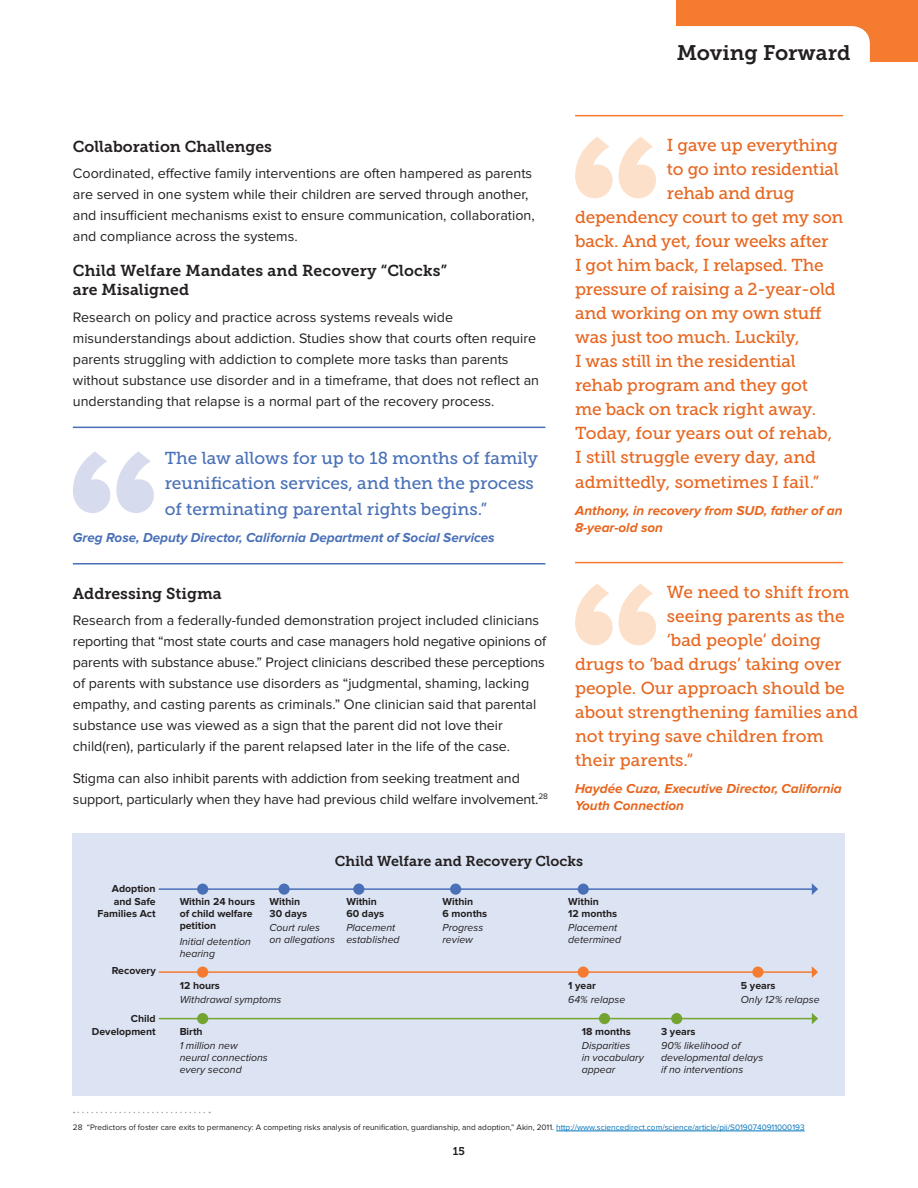
<style>
.page{position:relative;width:918px;height:1188px;background:#fff}
.page>*{position:absolute;margin:0;border:0;box-sizing:border-box;transform-origin:0 0}
.t1{font:21px "Museo Slab 700";color:#231f20}
.t2{font:17.25px "Museo Slab 500";letter-spacing:-.01em;color:#e7661f}
.t3{font:17.25px/25.5px "Museo Slab 500";color:#4970b7}
.t4{font:15.75px/18.9px "Museo Slab 700";color:#231f20}
.t5{font:14.25px/21px "Proxima Nova";color:#231f20}
.t6{font:14.25px "Museo Slab 700";color:#231f20}
.t7{font:italic 700 13.5px/16.5px "Proxima Nova";color:#e7661f}
.t8{font:italic 700 13.5px "Proxima Nova";color:#4970b7}
.t9{font:11.25px "Museo Slab 700";color:#231f20}
.t10{font:italic 10.5px/12px "Proxima Nova";color:#231f20}
.t11{font:700 10.5px/12px "Proxima Nova";color:#231f20}
.t12{font:8.25px "Proxima Nova";color:#231f20}
.s1{color:#0174bc}
</style>
<div class="page">
<div style="left:73px;top:833px;width:772px;height:263px;background:#dce4f3"></div>
<div style="left:676px;top:0;width:242px;height:61px;background:#f47b2f"></div>
<div style="left:264px;top:26px;width:606px;height:68px;background:#fff;border-radius:18px"></div>
<svg style="left:73px;top:451px;width:81px;height:62px"></svg>
<hr style="left:575px;top:115px;width:268px;height:1px;background:#f47b2f">
<svg style="left:575px;top:137px;width:81px;height:61px"></svg>
<hr style="left:575px;top:562px;width:268px;height:1px;background:#f47b2f">
<hr style="left:73px;top:427px;width:472px;height:1px;background:#4970b7">
<hr style="left:73px;top:563px;width:472px;height:2px;background:#4970b7">
<svg style="left:575px;top:584px;width:81px;height:61px"></svg>
<hr style="left:159px;top:888px;width:654px;height:2px;background:#4970b7">
<svg style="left:812px;top:883px;width:6px;height:12px"></svg>
<hr style="left:159px;top:971px;width:654px;height:2px;background:#f47b2f">
<svg style="left:812px;top:966px;width:6px;height:12px"></svg>
<hr style="left:159px;top:1018px;width:654px;height:1px;background:#73a432">
<svg style="left:812px;top:1013px;width:6px;height:11px"></svg>
<div style="left:197px;top:884px;width:11px;height:11px;background:#4970b7;border-radius:50%"></div>
<div style="left:197px;top:967px;width:11px;height:11px;background:#f47b2f;border-radius:50%"></div>
<div style="left:197px;top:1013px;width:11px;height:11px;background:#73a432;border-radius:50%"></div>
<div style="left:279px;top:884px;width:11px;height:11px;background:#4970b7;border-radius:50%"></div>
<div style="left:353px;top:884px;width:11px;height:11px;background:#4970b7;border-radius:50%"></div>
<div style="left:450px;top:884px;width:11px;height:11px;background:#4970b7;border-radius:50%"></div>
<div style="left:578px;top:967px;width:11px;height:11px;background:#f47b2f;border-radius:50%"></div>
<div style="left:599px;top:1013px;width:11px;height:11px;background:#73a432;border-radius:50%"></div>
<div style="left:578px;top:884px;width:11px;height:11px;background:#4970b7;border-radius:50%"></div>
<div style="left:752px;top:967px;width:12px;height:11px;background:#f47b2f;border-radius:50%"></div>
<div style="left:671px;top:1013px;width:11px;height:11px;background:#73a432;border-radius:50%"></div>
<hr style="left:556px;top:1131px;width:249px;height:1px;background:#0174bc">
<svg style="left:74px;top:1112px;width:136px;height:1px"></svg>
<h1 class="t1" style="left:677px;top:41px;width:175px">Moving Forward</h1>
<p class="t4" style="left:73px;top:137px;width:201px">Collaboration Challenges</p>
<p class="t5" style="left:73px;top:163px;width:463px">Coordinated, effective family interventions are often hampered as parents are served in one system while their children are served through another, and insufficient mechanisms exist to ensure communication, collaboration, and compliance across the systems.</p>
<p class="t4" style="left:73px;top:262px;width:376px">Child Welfare Mandates and Recovery “Clocks” are Misaligned</p>
<p class="t5" style="left:73px;top:307px;width:468px">Research on policy and practice across systems reveals wide misunderstandings about addiction. Studies show that courts often require parents struggling with addiction to complete more tasks than parents without substance use disorder and in a timeframe, that does not reflect an understanding that relapse is a normal part of the recovery process.</p>
<p class="t3" style="left:165px;top:445px;width:375px">The law allows for up to 18 months of family reunification services, and then the process of terminating parental rights begins.”</p>
<p class="t8" style="left:73px;top:530px;width:423px">Greg Rose, Deputy Director, California Department of Social Services</p>
<p class="t4" style="left:73px;top:584px;width:150px">Addressing Stigma</p>
<p class="t5" style="left:73px;top:610px;width:475px">Research from a federally-funded demonstration project included clinicians reporting that “most state courts and case managers hold negative opinions of parents with substance abuse.” Project clinicians described these perceptions of parents with substance use disorders as “judgmental, shaming, lacking empathy, and casting parents as criminals.” One clinician said that parental substance use was viewed as a sign that the parent did not love their child(ren), particularly if the parent relapsed later in the life of the case.</p>
<p class="t5" style="left:73px;top:768px;width:477px">Stigma can also inhibit parents with addiction from seeking treatment and support, particularly when they have had previous child welfare involvement.<sup>28</sup></p>
<p class="t2" style="left:667px;top:136px;width:173px">I gave up everything</p>
<p class="t2" style="left:667px;top:160px;width:174px">to go into residential</p>
<p class="t2" style="left:667px;top:184px;width:129px">rehab and drug</p>
<p class="t2" style="left:575px;top:208px;width:270px">dependency court to get my son</p>
<p class="t2" style="left:575px;top:232px;width:255px">back. And yet, four weeks after</p>
<p class="t2" style="left:575px;top:256px;width:250px">I got him back, I relapsed. The</p>
<p class="t2" style="left:575px;top:280px;width:262px">pressure of raising a 2-year-old</p>
<p class="t2" style="left:575px;top:304px;width:248px">and working on my own stuff</p>
<p class="t2" style="left:575px;top:328px;width:226px">was just too much. Luckily,</p>
<p class="t2" style="left:575px;top:352px;width:222px">I was still in the residential</p>
<p class="t2" style="left:575px;top:376px;width:235px">rehab program and they got</p>
<p class="t2" style="left:575px;top:400px;width:243px">me back on track right away.</p>
<p class="t2" style="left:575px;top:424px;width:259px">Today, four years out of rehab,</p>
<p class="t2" style="left:575px;top:448px;width:242px">I still struggle every day, and</p>
<p class="t2" style="left:575px;top:472px;width:246px">admittedly, sometimes I fail.”</p>
<p class="t7" style="left:575px;top:503px;width:269px">Anthony, in recovery from SUD, father of an<br>8-year-old son</p>
<p class="t2" style="left:667px;top:583px;width:184px">We need to shift from</p>
<p class="t2" style="left:667px;top:607px;width:179px">seeing parents as the</p>
<p class="t2" style="left:667px;top:631px;width:156px">‘bad people’ doing</p>
<p class="t2" style="left:575px;top:655px;width:268px">drugs to ‘bad drugs’ taking over</p>
<p class="t2" style="left:575px;top:679px;width:271px">people. Our approach should be</p>
<p class="t2" style="left:575px;top:703px;width:285px">about strengthening families and</p>
<p class="t2" style="left:575px;top:727px;width:250px">not trying save children from</p>
<p class="t2" style="left:575px;top:751px;width:119px">their parents.”</p>
<p class="t7" style="left:575px;top:781px;width:268px">Haydée Cuza, Executive Director, California<br>Youth Connection</p>
<p class="t11" style="left:98px;top:883px;width:60px;line-height:12.6px;text-align:right">Adoption and Safe<br>Families Act</p>
<p class="t11" style="left:112px;top:965px;width:45px">Recovery</p>
<p class="t11" style="left:92px;top:1013px;width:65px;line-height:12.6px;text-align:right">Child<br>Development</p>
<p class="t6" style="left:335px;top:853px;width:250px">Child Welfare and Recovery Clocks</p>
<p class="t11" style="left:180px;top:896px;width:77px">Within 24 hours of child welfare petition</p>
<p class="t11" style="left:270px;top:896px;width:39px">Within<br>30 days</p>
<p class="t11" style="left:346px;top:896px;width:39px">Within<br>60 days</p>
<p class="t11" style="left:443px;top:896px;width:46px">Within<br>6 months</p>
<p class="t11" style="left:568px;top:896px;width:51px">Within<br>12 months</p>
<p class="t10" style="left:270px;top:922px;width:67px">Court rules<br>on allegations</p>
<p class="t10" style="left:443px;top:922px;width:42px">Progress review</p>
<p class="t10" style="left:568px;top:922px;width:55px">Placement determined</p>
<p class="t10" style="left:346px;top:922px;width:55px">Placement established</p>
<p class="t10" style="left:180px;top:936px;width:73px">Initial detention hearing</p>
<p class="t10" style="left:180px;top:994px;width:103px">Withdrawal symptoms</p>
<p class="t10" style="left:180px;top:1040px;width:90px">1 million new neural connections every second</p>
<p class="t10" style="left:661px;top:1040px;width:104px">90% likelihood of developmental delays if no interventions</p>
<p class="t11" style="left:180px;top:980px;width:42px">12 hours</p>
<p class="t11" style="left:180px;top:1025px;width:25px">Birth</p>
<p class="t11" style="left:582px;top:1025px;width:51px">18 months</p>
<p class="t11" style="left:661px;top:1025px;width:36px">3 years</p>
<p class="t11" style="left:568px;top:980px;width:29px">1 year</p>
<p class="t11" style="left:741px;top:980px;width:36px">5 years</p>
<p class="t10" style="left:568px;top:994px;width:59px">64% relapse</p>
<p class="t10" style="left:741px;top:994px;width:80px">Only 12% relapse</p>
<p class="t10" style="left:582px;top:1040px;width:64px">Disparities<br>in vocabulary appear</p>
<p class="t12" style="left:73px;top:1122px;width:733px">28 “Predictors of foster care exits to permanency: A competing risks analysis of reunification, guardianship, and adoption,” Akin, 2011. <span class="s1">http://www.sciencedirect.com/science/article/pii/S0190740911000193</span></p>
<p class="t9" style="left:453px;top:1145px;width:14px">15</p>
</div>
